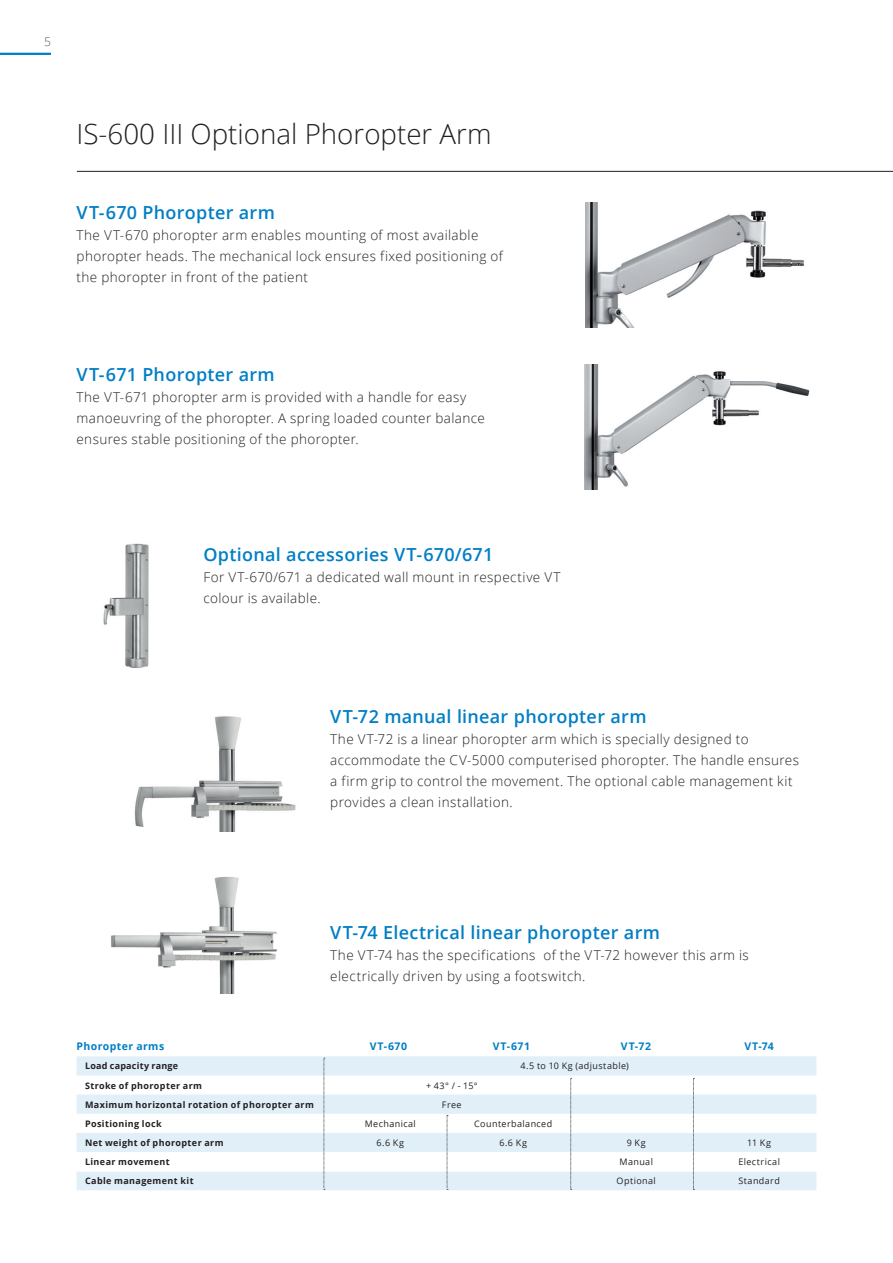
<style>
.page{position:relative;width:893px;height:1263px;background:#fff}
.page>*{position:absolute;margin:0;border:0;box-sizing:border-box;transform-origin:0 0}
.t1{font:300 27.75px "Open Sans";color:#231f20}
.t2{font:600 18px "Open Sans";letter-spacing:.015em;color:#007ec5}
.t3{font:300 13.5px/21px "Open Sans";letter-spacing:.03em;color:#231f20}
.t4{font:300 12px "Open Sans";color:#57585a}
.t5{font:700 10.5px "Open Sans";letter-spacing:.045em;color:#007ec5}
.t6{font:700 9px "Open Sans";letter-spacing:.045em;color:#231f20}
.t7{font:9px "Open Sans";letter-spacing:.045em;color:#231f20}
.t8{font:700 9px "Open Sans";letter-spacing:.025em;color:#231f20}
</style>
<div class="page">
<img style="left:134px;top:716px;width:162px;height:116px">
<img style="left:111px;top:877px;width:167px;height:117px">
<img style="left:103px;top:543px;width:46px;height:125px">
<img style="left:584px;top:365px;width:226px;height:125px">
<img style="left:585px;top:203px;width:219px;height:125px">
<hr style="left:0;top:53px;width:51px;height:2px;background:#007ec5">
<svg style="left:77px;top:1056px;width:739px;height:134px;fill:#e1eff8"></svg>
<hr style="left:77px;top:1170px;width:248px;height:2px;background:#fff">
<hr style="left:325px;top:1170px;width:122px;height:2px;background:#fff">
<hr style="left:447px;top:1170px;width:123px;height:2px;background:#fff">
<hr style="left:570px;top:1170px;width:123px;height:2px;background:#fff">
<hr style="left:693px;top:1170px;width:123px;height:2px;background:#fff">
<svg style="left:324px;top:1058px;width:1px;height:132px"></svg>
<svg style="left:447px;top:1115px;width:1px;height:75px"></svg>
<svg style="left:570px;top:1078px;width:2px;height:112px"></svg>
<svg style="left:693px;top:1078px;width:1px;height:112px"></svg>
<hr style="left:77px;top:171px;width:816px;height:1px;background:#231f20">
<p class="t4" style="left:44px;top:34px;width:8px">5</p>
<h1 class="t1" style="left:77px;top:115px;width:417px">IS-600 III Optional Phoropter Arm</h1>
<h2 class="t2" style="left:77px;top:200px;width:200px">VT-670 Phoropter arm</h2>
<p class="t3" style="left:77px;top:224px;width:428px">The VT-670 phoropter arm enables mounting of most available phoropter heads. The mechanical lock ensures fixed positioning of the phoropter in front of the patient</p>
<h2 class="t2" style="left:77px;top:362px;width:200px">VT-671 Phoropter arm</h2>
<p class="t3" style="left:77px;top:386px;width:410px">The VT-671 phoropter arm is provided with a handle for easy manoeuvring of the phoropter. A spring loaded counter balance ensures stable positioning of the phoropter.</p>
<h2 class="t2" style="left:203px;top:542px;width:291px">Optional accessories VT-670/671</h2>
<p class="t3" style="left:203px;top:566px;width:359px">For VT-670/671 a dedicated wall mount in respective VT colour is available.</p>
<h2 class="t2" style="left:330px;top:704px;width:318px">VT-72 manual linear phoropter arm</h2>
<p class="t3" style="left:330px;top:728px;width:470px">The VT-72 is a linear phoropter arm which is specially designed to accommodate the CV-5000 computerised phoropter. The handle ensures a firm grip to control the movement. The optional cable management kit provides a clean installation.</p>
<h2 class="t2" style="left:330px;top:920px;width:331px">VT-74 Electrical linear phoropter arm</h2>
<p class="t3" style="left:330px;top:944px;width:420px">The VT-74 has the specifications of the VT-72 however this arm is electrically driven by using a footswitch.</p>
<p class="t5" style="left:77px;top:1039px;width:89px">Phoropter arms</p>
<p class="t5" style="left:370px;top:1039px;width:39px">VT-670</p>
<p class="t5" style="left:493px;top:1039px;width:39px">VT-671</p>
<p class="t5" style="left:621px;top:1039px;width:32px">VT-72</p>
<p class="t5" style="left:744px;top:1039px;width:31px">VT-74</p>
<p class="t8" style="left:85px;top:1060px;width:95px">Load capacity range</p>
<p class="t7" style="left:521px;top:1060px;width:110px">4.5 to 10 Kg (adjustable)</p>
<p class="t6" style="left:85px;top:1079px;width:118px">Stroke of phoropter arm</p>
<p class="t7" style="left:426px;top:1079px;width:53px">+ 43° / - 15°</p>
<p class="t6" style="left:85px;top:1098px;width:230px">Maximum horizontal rotation of phoropter arm</p>
<p class="t7" style="left:442px;top:1098px;width:21px">Free</p>
<p class="t6" style="left:85px;top:1117px;width:78px">Positioning lock</p>
<p class="t7" style="left:365px;top:1117px;width:53px">Mechanical</p>
<p class="t7" style="left:474px;top:1117px;width:79px">Counterbalanced</p>
<p class="t6" style="left:85px;top:1136px;width:140px">Net weight of phoropter arm</p>
<p class="t7" style="left:377px;top:1136px;width:29px">6.6 Kg</p>
<p class="t7" style="left:500px;top:1136px;width:29px">6.6 Kg</p>
<p class="t7" style="left:627px;top:1136px;width:21px">9 Kg</p>
<p class="t7" style="left:747px;top:1136px;width:25px">11 Kg</p>
<p class="t6" style="left:85px;top:1155px;width:86px">Linear movement</p>
<p class="t7" style="left:619px;top:1155px;width:35px">Manual</p>
<p class="t7" style="left:738px;top:1155px;width:43px">Electrical</p>
<p class="t6" style="left:85px;top:1175px;width:110px">Cable management kit</p>
<p class="t7" style="left:617px;top:1175px;width:41px">Optional</p>
<p class="t7" style="left:738px;top:1175px;width:43px">Standard</p>
</div>
